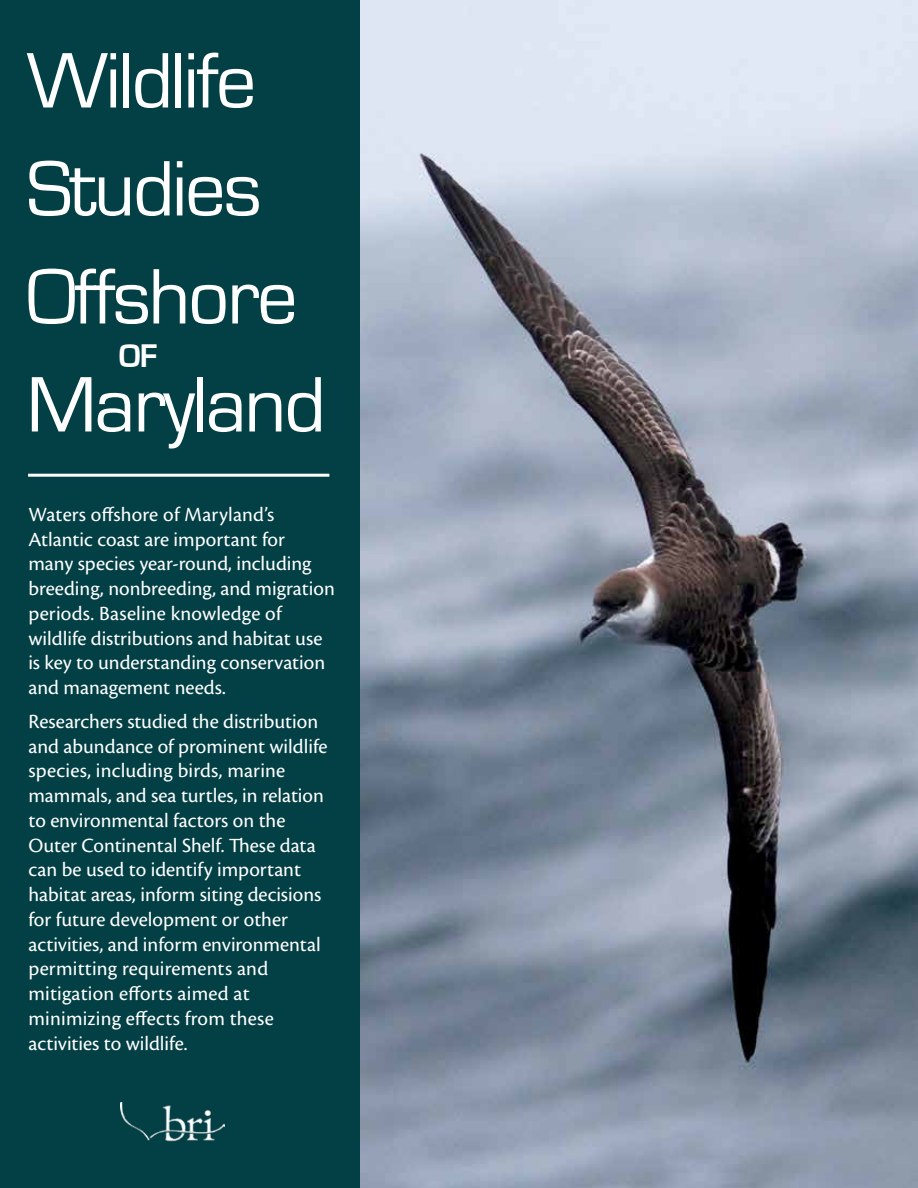
<style>
.page{position:relative;width:918px;height:1188px;background:#fff}
.page>*{position:absolute;margin:0;border:0;box-sizing:border-box;transform-origin:0 0}
.t1{font:81.45px/108px "Eurostile";letter-spacing:-.03em;color:#fff}
.t2{font:700 33.75px "Eurostile";color:#fff}
.t3{font:21px/24.8px "Cronos Pro";color:#fff}
</style>
<div class="page">
<div style="left:0;top:0;width:382px;height:1188px;background:#034045"></div>
<hr style="left:28px;top:474px;width:301px;height:3px;background:#fff">
<img style="left:121px;top:1102px;width:104px;height:40px">
<img style="left:361px;top:0;width:557px;height:1188px">
<h1 class="t1" style="left:27px;top:29px;width:301px">Wildlife<br>Studies<br>Offshore<br>Maryland</h1>
<h2 class="t2" style="left:119px;top:340px;width:40px">OF</h2>
<p class="t3" style="left:28px;top:502px;width:308px">Waters offshore of Maryland’s Atlantic coast are important for many species year-round, including breeding, nonbreeding, and migration periods. Baseline knowledge of wildlife distributions and habitat use is key to understanding conservation and management needs.</p>
<p class="t3" style="left:28px;top:709px;width:301px">Researchers studied the distribution and abundance of prominent wildlife species, including birds, marine mammals, and sea turtles, in relation to environmental factors on the Outer Continental Shelf. These data can be used to identify important habitat areas, inform siting decisions for future development or other activities, and inform environmental permitting requirements and mitigation efforts aimed at minimizing effects from these activities to wildlife.</p>
</div>
